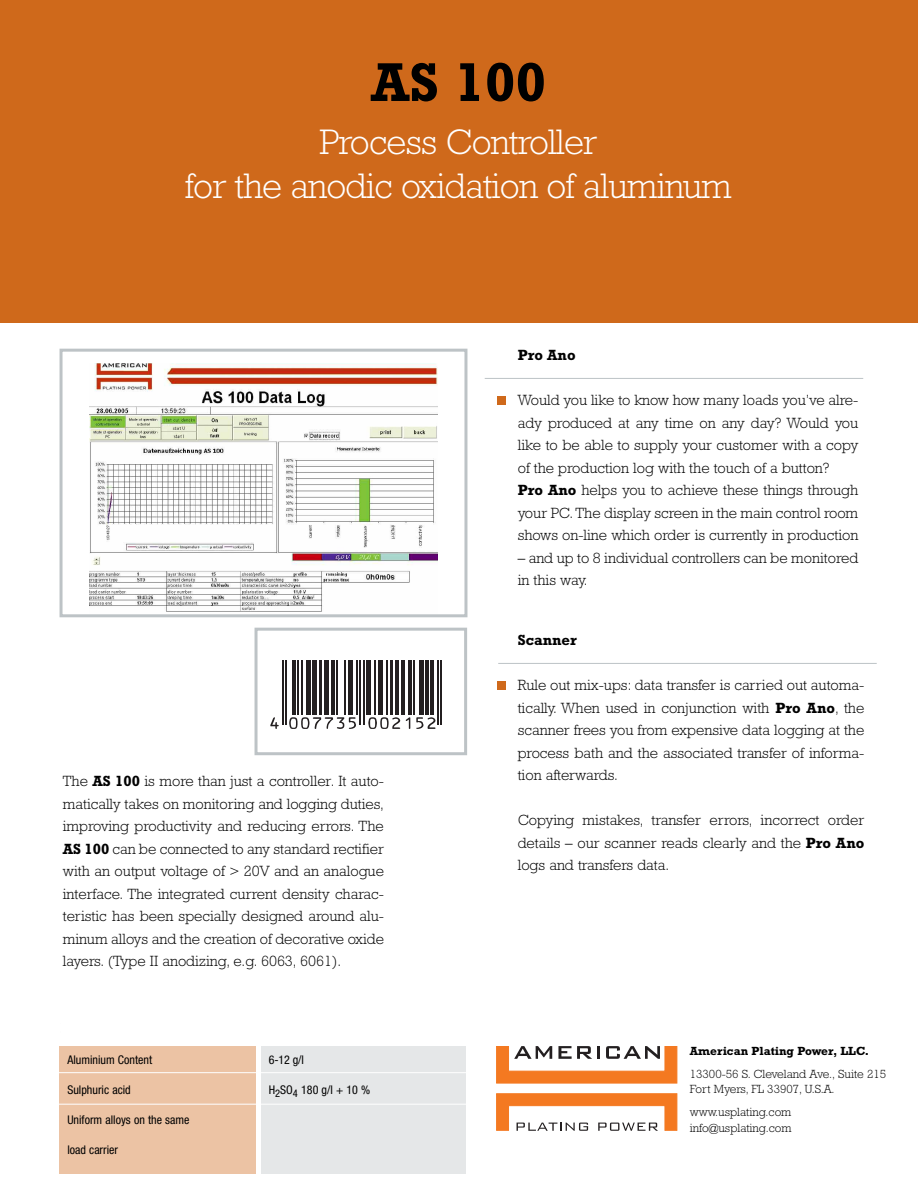
<style>
.page{position:relative;width:918px;height:1188px;background:#fff}
.page>*{position:absolute;margin:0;border:0;box-sizing:border-box;transform-origin:0 0}
.t1{font:700 55.5px "Rockwell";color:#000}
.t2{font:300 36px/43.2px "Rockwell";letter-spacing:-.02em;color:#fff;text-align:center}
.t3{font:300 15px/22.5px "Rockwell";color:#000;text-align:justify}
.t4{font:700 15px "Rockwell";color:#000}
.t5{font:300 12px/15.5px "Rockwell";color:#000}
.t6{font:condensed 12px "Helvetica Neue";color:#000}
.t7{font:700 12px "Rockwell";color:#000}
.s1{font-weight:700}
</style>
<div class="page">
<div style="left:0;top:0;width:918px;height:323px;background:#cf691b"></div>
<div style="left:60px;top:1046px;width:196px;height:128px;background:#ecc3a4"></div>
<div style="left:261px;top:1046px;width:205px;height:128px;background:#e5e7e8"></div>
<hr style="left:48px;top:1104px;width:430px;height:1px;background:#fff">
<hr style="left:43px;top:1072px;width:439px;height:1px;background:#fff">
<img style="left:90px;top:364px;width:347px;height:248px">
<div style="left:60px;top:349px;width:407px;height:268px;border:3px solid #bdc3c6"></div>
<hr style="left:282px;top:661px;width:2px;height:64px;background:#231f20">
<hr style="left:285px;top:661px;width:2px;height:64px;background:#231f20">
<hr style="left:292px;top:661px;width:4px;height:54px;background:#231f20">
<hr style="left:297px;top:661px;width:2px;height:54px;background:#231f20">
<hr style="left:301px;top:661px;width:1px;height:54px;background:#231f20">
<div style="left:306px;top:661px;width:5px;height:54px;background:#231f20"></div>
<div style="left:312px;top:661px;width:5px;height:54px;background:#231f20"></div>
<hr style="left:319px;top:661px;width:3px;height:54px;background:#231f20">
<div style="left:324px;top:661px;width:5px;height:54px;background:#231f20"></div>
<hr style="left:331px;top:661px;width:3px;height:54px;background:#231f20">
<hr style="left:336px;top:661px;width:2px;height:54px;background:#231f20">
<hr style="left:344px;top:661px;width:2px;height:54px;background:#231f20">
<div style="left:348px;top:661px;width:5px;height:54px;background:#231f20"></div>
<hr style="left:356px;top:661px;width:2px;height:54px;background:#231f20">
<hr style="left:360px;top:661px;width:1px;height:64px;background:#231f20">
<hr style="left:363px;top:661px;width:2px;height:64px;background:#231f20">
<div style="left:366px;top:661px;width:5px;height:54px;background:#231f20"></div>
<hr style="left:375px;top:661px;width:1px;height:54px;background:#231f20">
<div style="left:378px;top:661px;width:5px;height:54px;background:#231f20"></div>
<hr style="left:387px;top:661px;width:1px;height:54px;background:#231f20">
<hr style="left:390px;top:661px;width:3px;height:54px;background:#231f20">
<hr style="left:395px;top:661px;width:3px;height:54px;background:#231f20">
<hr style="left:402px;top:661px;width:3px;height:54px;background:#231f20">
<hr style="left:408px;top:661px;width:4px;height:54px;background:#231f20">
<hr style="left:413px;top:661px;width:2px;height:54px;background:#231f20">
<hr style="left:419px;top:661px;width:4px;height:54px;background:#231f20">
<hr style="left:425px;top:661px;width:4px;height:54px;background:#231f20">
<hr style="left:430px;top:661px;width:4px;height:54px;background:#231f20">
<hr style="left:437px;top:661px;width:1px;height:64px;background:#231f20">
<hr style="left:440px;top:661px;width:2px;height:64px;background:#231f20">
<svg style="left:270px;top:717px;width:9px;height:12px"></svg>
<svg style="left:289px;top:717px;width:67px;height:12px"></svg>
<svg style="left:368px;top:717px;width:32px;height:12px"></svg>
<svg style="left:406px;top:717px;width:4px;height:12px"></svg>
<svg style="left:416px;top:717px;width:20px;height:12px"></svg>
<div style="left:255px;top:628px;width:212px;height:127px;border:3px solid #bdc3c6"></div>
<div style="left:497px;top:681px;width:9px;height:9px;background:#cf691b"></div>
<div style="left:497px;top:397px;width:9px;height:8px;background:#cf691b"></div>
<svg style="left:496px;top:1046px;width:182px;height:38px"></svg>
<svg style="left:496px;top:1093px;width:182px;height:38px"></svg>
<hr style="left:485px;top:378px;width:378px;height:1px;background:#bdc3c6">
<hr style="left:498px;top:663px;width:379px;height:1px;background:#bdc3c6">
<h1 class="t1" style="left:371px;top:63px;width:177px">AS 100</h1>
<h2 class="t2" style="left:185px;top:124px;width:548px">Process Controller<br>for the anodic oxidation of aluminum</h2>
<p class="t3" style="left:63px;top:771px;width:323px">The <span class="s1">AS 100</span> is more than just a controller. It auto&shy;matically takes on monitoring and logging duties, improving productivity and reducing errors. The <span class="s1">AS 100</span> can be connected to any standard rectifier with an output voltage of &gt; 20V and an analogue interface. The integrated current density charac&shy;teristic has been specially designed around alu&shy;minum alloys and the creation of decorative oxide layers. (Type II anodizing, e.g. 6063, 6061).</p>
<p class="t6" style="left:67px;top:1055px;width:86px">Aluminium Content</p>
<p class="t6" style="left:67px;top:1085px;width:65px">Sulphuric acid</p>
<p class="t6" style="left:67px;top:1115px;width:124px">Uniform alloys on the same</p>
<p class="t6" style="left:67px;top:1145px;width:52px">load carrier</p>
<p class="t6" style="left:269px;top:1055px;width:37px">6-12 g/l</p>
<p class="t6" style="left:269px;top:1085px;width:103px">H<sub>2</sub>SO<sub>4</sub> 180 g/l + 10 %</p>
<p class="t4" style="left:518px;top:350px;width:59px">Pro Ano</p>
<p class="t3" style="left:518px;top:391px;width:342px;text-align:left">Would you like to know how many loads you’ve alre&shy;ady produced at any time on any day? Would you like to be able to supply your customer with a copy of the production log with the touch of a button?<br><span class="s1">Pro Ano</span> helps you to achieve these things through your PC. The display screen in the main control room shows on-line which order is currently in production</p>
<p class="t3" style="left:518px;top:548px;width:342px">– and up to 8 individual controllers can be monitored in this way.</p>
<p class="t4" style="left:518px;top:635px;width:61px">Scanner</p>
<p class="t3" style="left:518px;top:676px;width:348px">Rule out mix-ups: data transfer is carried out automa&shy;tically. When used in conjunction with <span class="s1">Pro Ano</span>, the scanner frees you from expensive data logging at the process bath and the associated transfer of informa&shy;tion afterwards.</p>
<p class="t3" style="left:518px;top:811px;width:348px">Copying mistakes, transfer errors, incorrect order details – our scanner reads clearly and the <span class="s1">Pro Ano </span>logs and transfers data.</p>
<p class="t7" style="left:690px;top:1047px;width:181px">American Plating Power, LLC.</p>
<p class="t5" style="left:690px;top:1067px;width:198px">13300-56 S. Cleveland Ave., Suite 215<br>Fort Myers, FL 33907, U.S.A.</p>
<p class="t5" style="left:690px;top:1106px;width:103px">www.usplating.com info@usplating.com</p>
</div>
